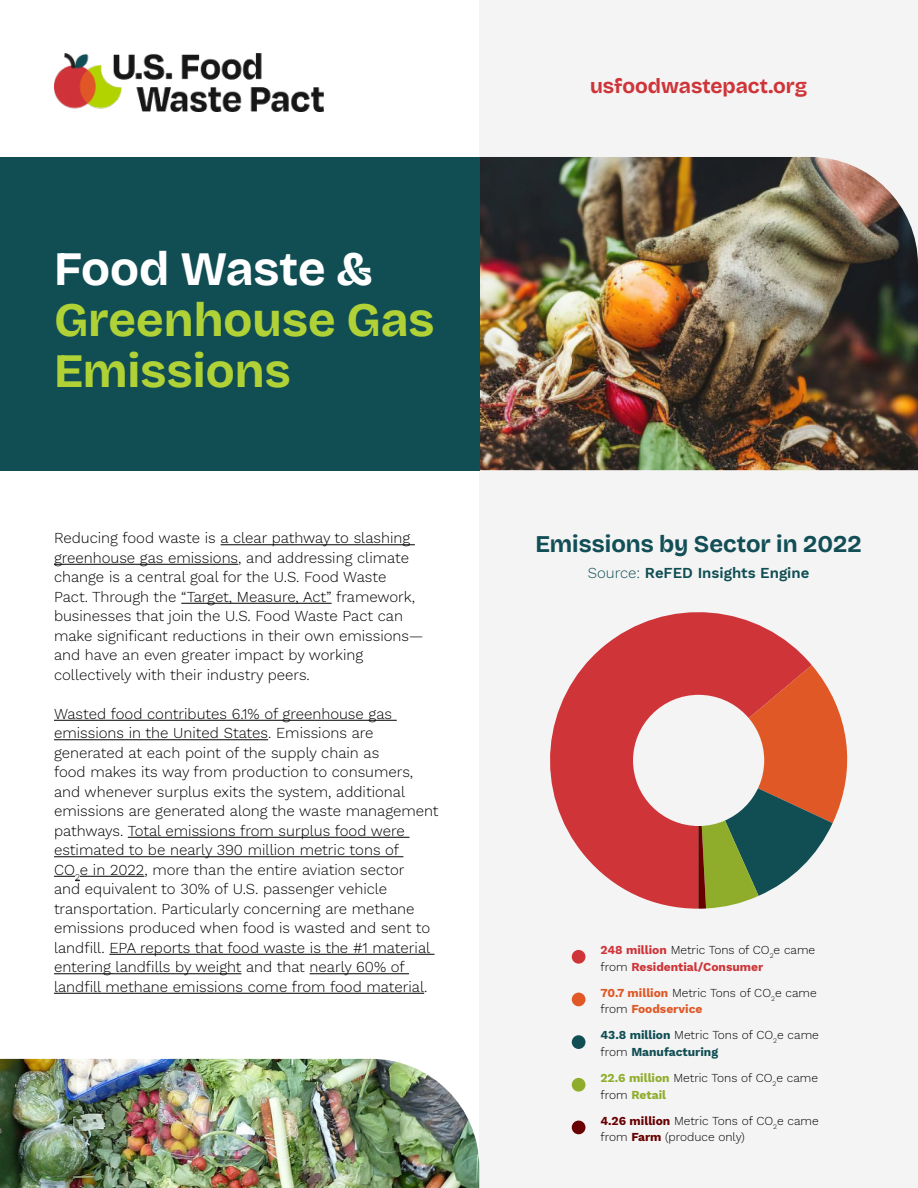
<style>
.page{position:relative;width:918px;height:1188px;background:#fff}
.page>*{position:absolute;margin:0;border:0;box-sizing:border-box;transform-origin:0 0}
.t1{font:700 48px/51px "Bricolage Grotesque 24 pt";color:#b0d236}
.t2{font:700 48px "Bricolage Grotesque 24 pt";color:#fff}
.t3{font:700 24px "Bricolage Grotesque 24 pt";color:#124e56}
.t4{font:700 21px "Bricolage Grotesque 24 pt";color:#ce3438}
.t5{font:300 15px/19.5px "Work Sans";color:#000}
.t6{font:15px "Work Sans";color:#104e54}
.t7{font:300 12px/16.5px "Work Sans";color:#000}
.t8{font:12px/16.5px "Work Sans";color:#ce3438}
.t9{font:12px/16.5px "Work Sans";color:#104e54}
.s1{font-weight:300}
.s2{font-weight:300;color:#000}
.s3{font-weight:400;color:#df5826}
.s4{font-weight:400;color:#8fad2b}
.s5{font-weight:400;color:#680000}
</style>
<div class="page">
<div style="left:479px;top:0;width:439px;height:1188px;background:#f4f4f4"></div>
<img style="left:479px;top:157px;width:439px;height:313px">
<div style="left:0;top:157px;width:479px;height:313px;background:#104e54"></div>
<img style="left:54px;top:54px;width:270px;height:58px">
<hr style="left:221px;top:544px;width:194px;height:1px;background:#000">
<hr style="left:54px;top:564px;width:184px;height:1px;background:#000">
<hr style="left:181px;top:603px;width:151px;height:1px;background:#000">
<hr style="left:54px;top:720px;width:343px;height:1px;background:#000">
<hr style="left:54px;top:739px;width:214px;height:1px;background:#000">
<hr style="left:128px;top:837px;width:282px;height:1px;background:#000">
<hr style="left:54px;top:856px;width:349px;height:1px;background:#000">
<svg style="left:54px;top:876px;width:26px;height:5px"></svg>
<hr style="left:80px;top:876px;width:64px;height:1px;background:#000">
<hr style="left:109px;top:954px;width:325px;height:1px;background:#000">
<hr style="left:54px;top:973px;width:187px;height:1px;background:#000">
<hr style="left:310px;top:973px;width:99px;height:1px;background:#000">
<hr style="left:54px;top:993px;width:370px;height:1px;background:#000">
<svg style="left:550px;top:612px;width:262px;height:297px;fill:#ce3438"></svg>
<svg style="left:698px;top:665px;width:150px;height:244px"></svg>
<div style="left:633px;top:695px;width:131px;height:131px;background:#f4f4f4;border-radius:50%"></div>
<div style="left:572px;top:950px;width:13px;height:14px;background:#ce3438;border-radius:50%"></div>
<div style="left:572px;top:993px;width:13px;height:13px;background:#df5826;border-radius:50%"></div>
<div style="left:572px;top:1035px;width:13px;height:14px;background:#104e54;border-radius:50%"></div>
<div style="left:572px;top:1078px;width:13px;height:14px;background:#8fad2b;border-radius:50%"></div>
<div style="left:572px;top:1121px;width:13px;height:13px;background:#680000;border-radius:50%"></div>
<img style="left:0;top:1059px;width:479px;height:129px">
<h1 class="t2" style="left:54px;top:230px;width:320px">Food Waste &amp;</h1>
<h1 class="t1" style="left:54px;top:292px;width:382px">Greenhouse Gas<br>Emissions</h1>
<p class="t5" style="left:54px;top:528px;width:371px">Reducing food waste is a clear pathway to slashing greenhouse gas emissions, and addressing climate change is a central goal for the U.S. Food Waste Pact. Through the “Target, Measure, Act” framework, businesses that join the U.S. Food Waste Pact can make significant reductions in their own emissions— and have an even greater impact by working collectively with their industry peers.</p>
<p class="t5" style="left:54px;top:703px;width:386px">Wasted food contributes 6.1% of greenhouse gas emissions in the United States. Emissions are generated at each point of the supply chain as<br>food makes its way from production to consumers, and whenever surplus exits the system, additional emissions are generated along the waste management pathways. Total emissions from surplus food were estimated to be nearly 390 million metric tons of<br>CO<sub>2</sub>e in 2022, more than the entire aviation sector<br>and equivalent to 30% of U.S. passenger vehicle transportation. Particularly concerning are methane emissions produced when food is wasted and sent to landfill. EPA reports that food waste is the #1 material entering landfills by weight and that nearly 60% of landfill methane emissions come from food material.</p>
<h3 class="t4" style="left:590px;top:69px;width:219px">usfoodwastepact.org</h3>
<h2 class="t3" style="left:535px;top:524px;width:328px">Emissions by Sector in 2022</h2>
<p class="t6" style="left:588px;top:561px;width:223px"><span class="s1">Source:</span> ReFED Insights Engine</p>
<p class="t8" style="left:600px;top:941px;width:216px">248 million <span class="s2">Metric Tons of CO</span><sub>2</sub><span class="s2">e came from</span> Residential/Consumer</p>
<p class="t7" style="left:600px;top:984px;width:218px"><span class="s3">70.7 million</span> Metric Tons of CO<sub>2</sub>e came from <span class="s3">Foodservice</span></p>
<p class="t9" style="left:600px;top:1027px;width:220px">43.8 million <span class="s2">Metric Tons of CO</span><sub>2</sub><span class="s2">e came from</span> Manufacturing</p>
<p class="t7" style="left:600px;top:1069px;width:219px"><span class="s4">22.6 million</span> Metric Tons of CO<sub>2</sub>e came from <span class="s4">Retail</span></p>
<p class="t7" style="left:600px;top:1112px;width:220px"><span class="s5">4.26 million</span> Metric Tons of CO<sub>2</sub>e came from <span class="s5">Farm</span> (produce only)</p>
</div>
